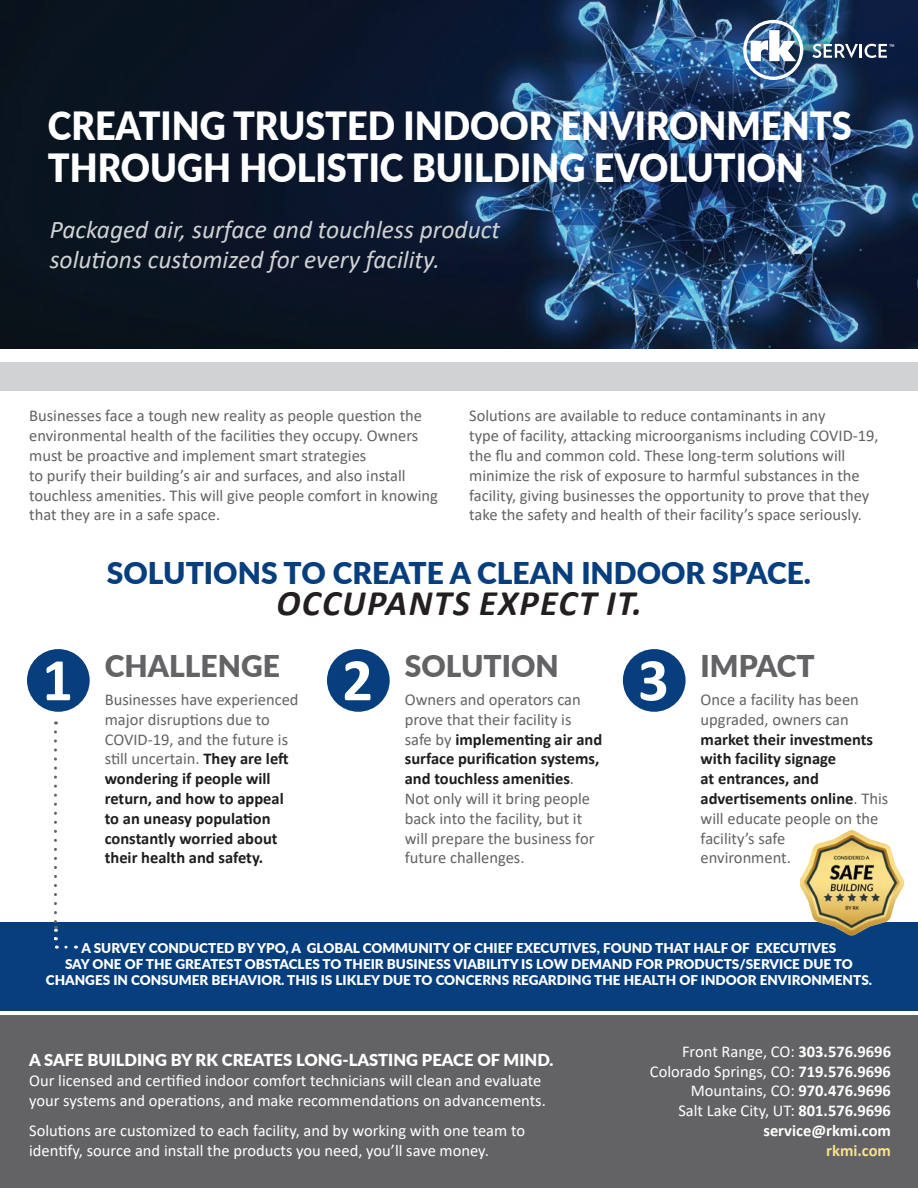
<style>
.page{position:relative;width:918px;height:1188px;background:#fff}
.page>*{position:absolute;margin:0;border:0;box-sizing:border-box;transform-origin:0 0}
.t1{font:700 60.9px "Calibri";color:#fff}
.t2{font:900 38.85px/42px "Lato";color:#fff;scale:.93 1}
.t3{font:italic 700 36px "Calibri";letter-spacing:.04em;color:#231f20}
.t4{font:900 30px "Lato";color:#073e7e}
.t5{font:900 30px "Lato";color:#636366}
.t6{font:italic 25.5px/30.6px "Calibri";color:#d1d2d4}
.t7{font:16.5px/19.8px "Calibri";color:#636366}
.t8{font:16.5px/19.8px "Calibri";color:#fff}
.t9{font:700 16.5px/19.8px "Calibri";color:#201d1e}
.t10{font:700 16.5px "Calibri";color:#fff}
.t11{font:700 16.5px "Calibri";color:#fbe18a}
.t12{font:900 13.5px/16.2px "Lato";color:#fff;text-align:center}
.t13{font:8.4px "Myriad Pro";color:#fff}
.s1{font-weight:400;color:#636366}
.s2{font-weight:700;color:#201d1e}
.s3{font-family:"Lato";font-weight:900}
.s4{font-weight:700}
</style>
<div class="page">
<img style="left:0;top:0;width:918px;height:349px">
<div style="left:0;top:349px;width:918px;height:41px;background:#d1d2d4"></div>
<div style="left:0;top:349px;width:918px;height:13px;background:#fff"></div>
<img style="left:743px;top:20px;width:60px;height:60px">
<svg style="left:812px;top:44px;width:75px;height:14px"></svg>
<div style="left:0;top:1015px;width:918px;height:173px;background:#636366"></div>
<div style="left:27px;top:649px;width:63px;height:63px;background:#073e7e;border-radius:50%"></div>
<div style="left:327px;top:649px;width:63px;height:63px;background:#073e7e;border-radius:50%"></div>
<div style="left:623px;top:649px;width:63px;height:63px;background:#073e7e;border-radius:50%"></div>
<div style="left:0;top:922px;width:918px;height:89px;background:#073e7e"></div>
<svg style="left:54px;top:732px;width:3px;height:208px"></svg>
<img style="left:800px;top:831px;width:105px;height:105px">
<p class="t2" style="left:48px;top:104px;width:866px">CREATING TRUSTED INDOOR ENVIRONMENTS<br>THROUGH HOLISTIC BUILDING EVOLUTION</p>
<p class="t6" style="left:50px;top:213px;width:452px">Packaged air, surface and touchless product solutions customized for every facility.</p>
<p class="t13" style="left:889px;top:42px;width:7px">™</p>
<p class="t7" style="left:29px;top:406px;width:410px">Businesses face a tough new reality as people question the environmental health of the facilities they occupy. Owners must be proactive and implement smart strategies<br>to purify their building’s air and surfaces, and also install touchless amenities. This will give people comfort in knowing that they are in a safe space.</p>
<p class="t7" style="left:469px;top:406px;width:411px">Solutions are available to reduce contaminants in any<br>type of facility, attacking microorganisms including COVID-19, the flu and common cold. These long-term solutions will minimize the risk of exposure to harmful substances in the facility, giving businesses the opportunity to prove that they take the safety and health of their facility’s space seriously.</p>
<p class="t4" style="left:107px;top:550px;width:706px">SOLUTIONS TO CREATE A CLEAN INDOOR SPACE.</p>
<p class="t3" style="left:276px;top:578px;width:367px">OCCUPANTS EXPECT IT.</p>
<p class="t1" style="left:42px;top:637px;width:32px">1</p>
<p class="t5" style="left:105px;top:643px;width:177px">CHALLENGE</p>
<p class="t9" style="left:105px;top:689px;width:195px"><span class="s1">Businesses have experienced major disruptions due to<br>COVID-19, and the future is still uncertain.</span> They are left wondering if people will return, and how to appeal to an uneasy population constantly worried about their health and safety.</p>
<p class="t1" style="left:342px;top:637px;width:32px">2</p>
<p class="t5" style="left:405px;top:643px;width:156px">SOLUTION</p>
<p class="t7" style="left:405px;top:689px;width:199px">Owners and operators can prove that their facility is safe by <span class="s2">implementing air and surface purification systems, and touchless amenities</span>.<br>Not only will it bring people back into the facility, but it will prepare the business for future challenges.</p>
<p class="t1" style="left:638px;top:637px;width:32px">3</p>
<p class="t5" style="left:701px;top:643px;width:116px">IMPACT</p>
<p class="t7" style="left:701px;top:689px;width:189px">Once a facility has been upgraded, owners can <span class="s2">market their investments with facility signage<br>at entrances, and advertisements online</span>. This will educate people on the facility’s safe<br>environment.</p>
<p class="t12" style="left:46px;top:939px;width:828px">A SURVEY CONDUCTED BY YPO, A GLOBAL COMMUNITY OF CHIEF EXECUTIVES, FOUND THAT HALF OF EXECUTIVES<br>SAY ONE OF THE GREATEST OBSTACLES TO THEIR BUSINESS VIABILITY IS LOW DEMAND FOR PRODUCTS/SERVICE DUE TO<br>CHANGES IN CONSUMER BEHAVIOR. THIS IS LIKLEY DUE TO CONCERNS REGARDING THE HEALTH OF INDOOR ENVIRONMENTS.</p>
<p class="t8" style="left:29px;top:1050px;width:526px"><span class="s3">A SAFE BUILDING BY RK CREATES LONG-LASTING PEACE OF MIND.<br></span>Our licensed and certified indoor comfort technicians will clean and evaluate your systems and operations, and make recommendations on advancements.</p>
<p class="t8" style="left:29px;top:1121px;width:498px">Solutions are customized to each facility, and by working with one team to identify, source and install the products you need, you’ll save money.</p>
<p class="t8" style="left:682px;top:1041px;width:210px">Front Range, CO: <span class="s4">303.576.9696</span></p>
<p class="t8" style="left:650px;top:1061px;width:243px">Colorado Springs, CO: <span class="s4">719.576.9696</span></p>
<p class="t8" style="left:691px;top:1081px;width:202px">Mountains, CO: <span class="s4">970.476.9696</span></p>
<p class="t8" style="left:678px;top:1100px;width:214px">Salt Lake City, UT: <span class="s4">801.576.9696</span></p>
<p class="t10" style="left:763px;top:1119px;width:129px">service@rkmi.com</p>
<p class="t11" style="left:826px;top:1139px;width:66px">rkmi.com</p>
</div>
